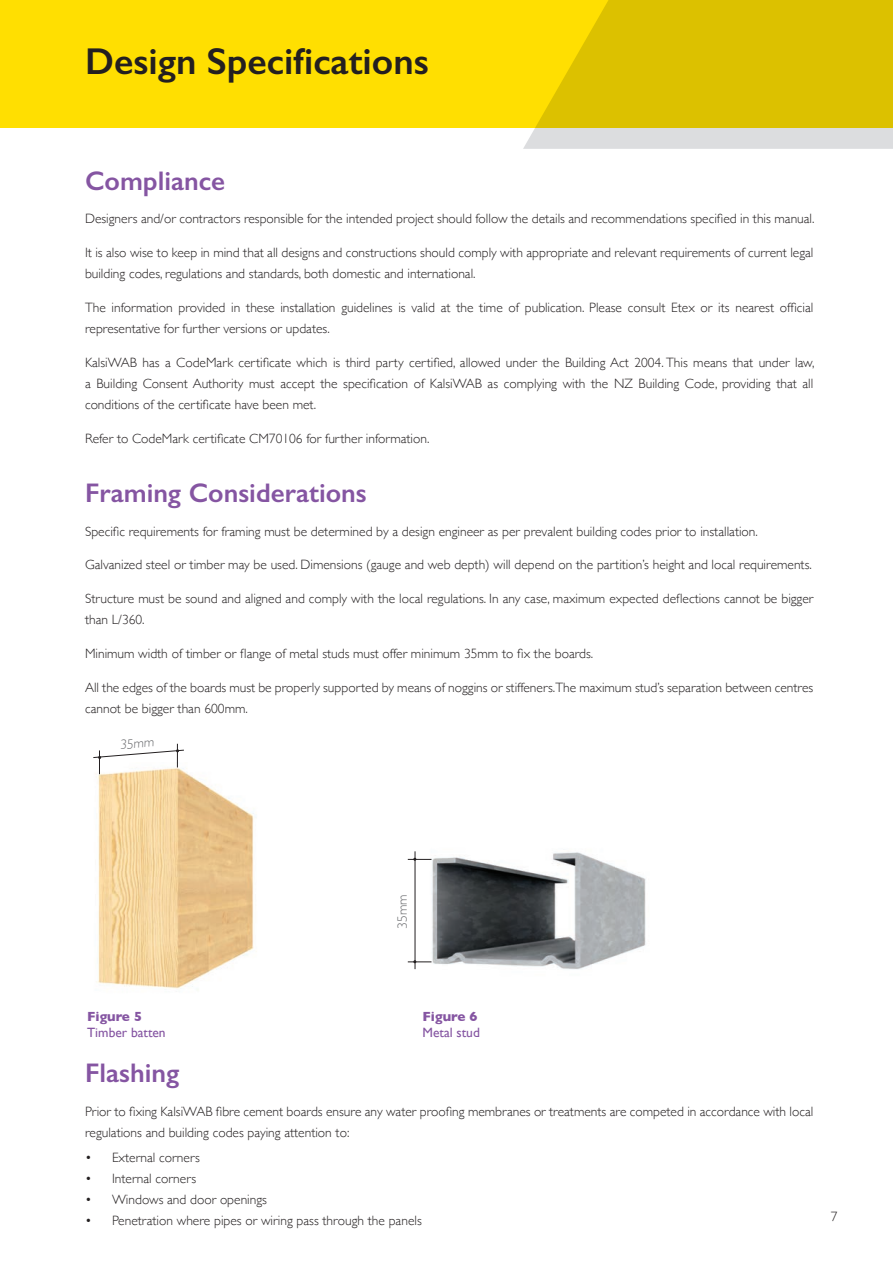
<style>
.page{position:relative;width:893px;height:1263px;background:#fff}
.page>*{position:absolute;margin:0;border:0;box-sizing:border-box;transform-origin:0 0}
.t1{font:600 37.5px "Gill Sans";color:#231f20}
.t2{font:600 27px "Gill Sans";color:#8555a2}
.t3{font:300 13.5px/21px "Gill Sans";color:#231f20}
.t4{font:13.5px "Gill Sans";color:#8555a2}
.t5{font:700 13.5px "Gill Sans";color:#8555a2}
.t6{font:300 13.5px "Gill Sans";color:#6c6d70}
</style>
<div class="page">
<div style="left:0;top:0;width:893px;height:128px;background:#ffdf01"></div>
<svg style="left:523px;top:0;width:370px;height:149px;background:#e0c81f"></svg>
<hr style="left:415px;top:851px;width:1px;height:118px;background:#231f20">
<img style="left:431px;top:852px;width:215px;height:118px">
<img style="left:96px;top:771px;width:158px;height:218px">
<svg style="left:408px;top:858px;width:23px;height:3px"></svg>
<svg style="left:408px;top:960px;width:23px;height:3px"></svg>
<svg style="left:93px;top:744px;width:91px;height:30px"></svg>
<h1 class="t1" style="left:85px;top:39px;width:345px">Design Specifications</h1>
<h2 class="t2" style="left:85px;top:164px;width:142px">Compliance</h2>
<p class="t3" style="left:85px;top:208px;width:731px">Designers and/or contractors responsible for the intended project should follow the details and recommendations specified in this manual.</p>
<p class="t3" style="left:85px;top:242px;width:730px">It is also wise to keep in mind that all designs and constructions should comply with appropriate and relevant requirements of current legal building codes, regulations and standards, both domestic and international.</p>
<p class="t3" style="left:85px;top:296px;width:730px">The information provided in these installation guidelines is valid at the time of publication. Please consult Etex or its nearest official representative for further versions or updates.</p>
<p class="t3" style="left:85px;top:351px;width:731px;text-align:justify">KalsiWAB has a CodeMark certificate which is third party certified, allowed under the Building Act 2004. This means that under law, a Building Consent Authority must accept the specification of KalsiWAB as complying with the NZ Building Code, providing that all conditions of the certificate have been met.</p>
<p class="t3" style="left:85px;top:427px;width:346px">Refer to CodeMark certificate CM70106 for further information.</p>
<h2 class="t2" style="left:85px;top:476px;width:283px">Framing Considerations</h2>
<p class="t3" style="left:85px;top:520px;width:674px">Specific requirements for framing must be determined by a design engineer as per prevalent building codes prior to installation.</p>
<p class="t3" style="left:85px;top:554px;width:728px">Galvanized steel or timber may be used. Dimensions (gauge and web depth) will depend on the partition’s height and local requirements.</p>
<p class="t3" style="left:85px;top:587px;width:730px">Structure must be sound and aligned and comply with the local regulations. In any case, maximum expected deflections cannot be bigger than L/360.</p>
<p class="t3" style="left:85px;top:642px;width:510px">Minimum width of timber or flange of metal studs must offer minimum 35mm to fix the boards.</p>
<p class="t3" style="left:85px;top:676px;width:730px">All the edges of the boards must be properly supported by means of noggins or stiffeners.The maximum stud’s separation between centres cannot be bigger than 600mm.</p>
<p class="t6" style="left:119px;top:734px;width:36px;rotate:-5deg">35mm</p>
<p class="t6" style="left:392px;top:929px;width:36px;rotate:-90deg">35mm</p>
<p class="t5" style="left:87px;top:1006px;width:56px">Figure 5</p>
<p class="t4" style="left:87px;top:1025px;width:80px">Timber batten</p>
<p class="t5" style="left:423px;top:1006px;width:56px">Figure 6</p>
<p class="t4" style="left:423px;top:1025px;width:59px">Metal stud</p>
<h2 class="t2" style="left:85px;top:1057px;width:96px">Flashing</h2>
<p class="t3" style="left:85px;top:1100px;width:730px">Prior to fixing KalsiWAB fibre cement boards ensure any water proofing membranes or treatments are competed in accordance with local regulations and building codes paying attention to:</p>
<p class="t3" style="left:85px;top:1147px;width:116px">• External corners</p>
<p class="t3" style="left:85px;top:1168px;width:113px">• Internal corners</p>
<p class="t3" style="left:85px;top:1189px;width:183px">• Windows and door openings</p>
<p class="t3" style="left:85px;top:1210px;width:338px">• Penetration where pipes or wiring pass through the panels</p>
<p class="t3" style="left:831px;top:1206px;width:8px">7</p>
</div>
